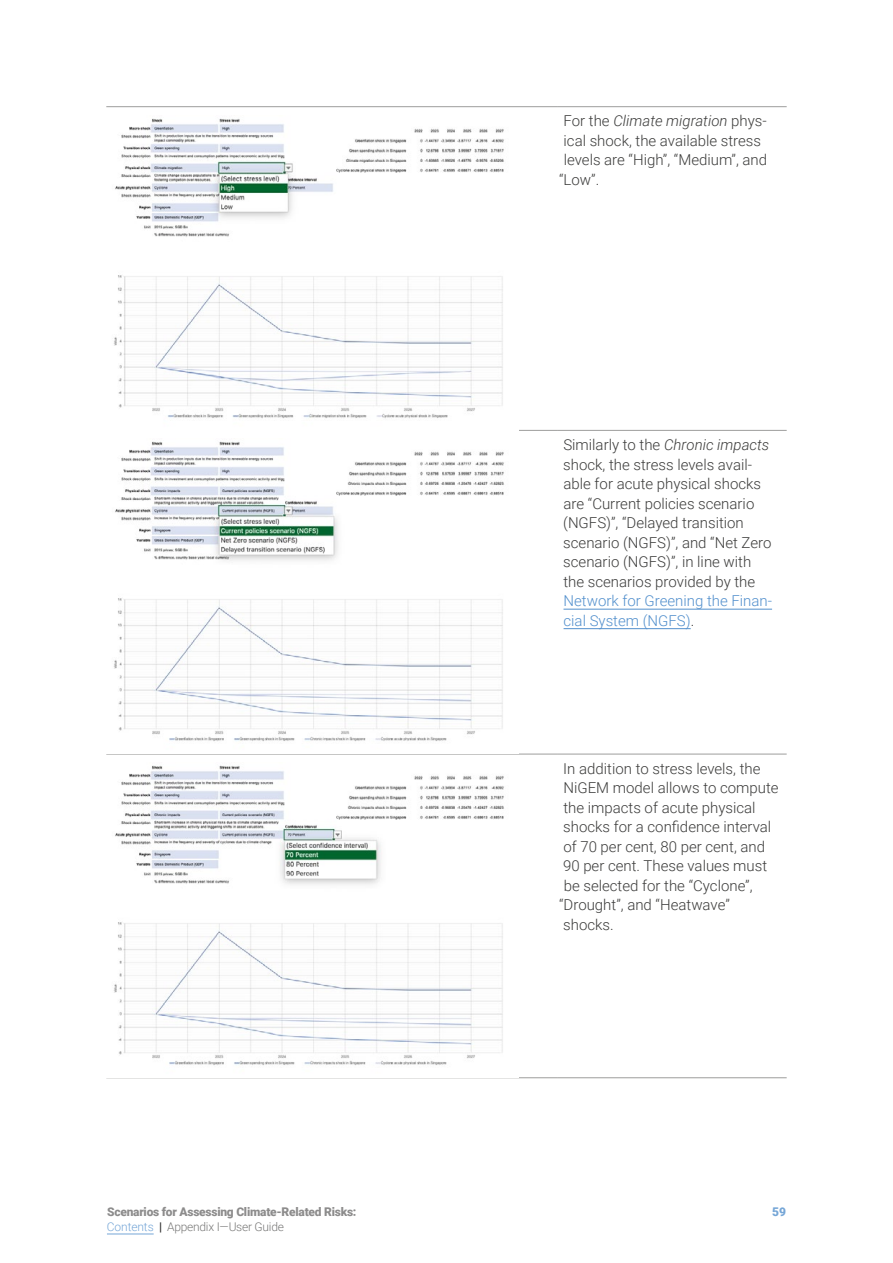
<style>
.page{position:relative;width:893px;height:1263px;background:#fff}
.page>*{position:absolute;margin:0;border:0;box-sizing:border-box;transform-origin:0 0}
.t1{font:300 15px/19.5px "Roboto";color:#3c3c3b}
.t2{font:300 15px/19.5px "Roboto";color:#5390cd}
.t3{font:italic 300 15px "Roboto";color:#3c3c3b}
.t4{font:900 12px "Roboto";letter-spacing:-.02em;color:#706f6f}
.t5{font:300 12px "Roboto";letter-spacing:-.02em;color:#575756}
.t6{font:900 12px "Roboto";color:#5390cd}
.s1{font-style:normal}
.s2{font-style:italic}
.s3{color:#3c3c3b}
.s4{color:#5390cd}
.s5{font-weight:700;color:#000}
</style>
<div class="page">
<hr style="left:107px;top:1234px;width:47px;height:1px;background:#5390cd">
<hr style="left:106px;top:106px;width:451px;height:1px;background:#9d9d9c">
<hr style="left:557px;top:106px;width:230px;height:1px;background:#9d9d9c">
<hr style="left:106px;top:430px;width:451px;height:1px;background:#9d9d9c">
<hr style="left:557px;top:430px;width:230px;height:1px;background:#9d9d9c">
<hr style="left:106px;top:754px;width:451px;height:1px;background:#9d9d9c">
<hr style="left:557px;top:754px;width:230px;height:1px;background:#9d9d9c">
<hr style="left:106px;top:1077px;width:451px;height:1px;background:#9d9d9c">
<hr style="left:557px;top:1077px;width:230px;height:1px;background:#9d9d9c">
<img style="left:114px;top:118px;width:390px;height:301px">
<img style="left:114px;top:441px;width:390px;height:301px">
<hr style="left:563px;top:609px;width:209px;height:1px;background:#5390cd">
<hr style="left:564px;top:628px;width:127px;height:1px;background:#5390cd">
<img style="left:114px;top:765px;width:390px;height:301px">
<p class="t3" style="left:563px;top:111px;width:205px"><span class="s1">For the</span> Climate migration <span class="s1">phys-</span></p>
<p class="t1" style="left:564px;top:130px;width:199px">ical shock, the available stress</p>
<p class="t1" style="left:564px;top:150px;width:205px">levels are “High”, “Medium”, and</p>
<p class="t1" style="left:559px;top:169px;width:42px">“Low”.</p>
<p class="t1" style="left:563px;top:434px;width:210px">Similarly to the <span class="s2">Chronic impacts </span>shock, the stress levels avail&shy;able for acute physical shocks are “Current policies scenario (NGFS)”, “Delayed transition scenario (NGFS)”, and “Net Zero scenario (NGFS)”, in line with the scenarios provided by the</p>
<p class="t2" style="left:563px;top:590px;width:210px">Network for Greening the Finan&shy;cial System (NGFS)<span class="s3">.</span></p>
<p class="t1" style="left:563px;top:758px;width:199px">In addition to stress levels, the</p>
<p class="t1" style="left:563px;top:778px;width:217px">NiGEM model allows to compute</p>
<p class="t1" style="left:563px;top:797px;width:194px">the impacts of acute physical</p>
<p class="t1" style="left:563px;top:817px;width:210px">shocks for a confidence interval</p>
<p class="t1" style="left:563px;top:836px;width:203px">of 70 per cent, 80 per cent, and</p>
<p class="t1" style="left:563px;top:856px;width:206px">90 per cent. These values must</p>
<p class="t1" style="left:564px;top:875px;width:190px">be selected for the “Cyclone”,</p>
<p class="t1" style="left:559px;top:895px;width:172px">“Drought”, and “Heatwave”</p>
<p class="t1" style="left:563px;top:914px;width:52px">shocks.</p>
<p class="t4" style="left:107px;top:1203px;width:251px">Scenarios for Assessing Climate-Related Risks:</p>
<p class="t6" style="left:772px;top:1203px;width:15px">59</p>
<p class="t5" style="left:107px;top:1218px;width:179px"><span class="s4">Contents</span> <span class="s5">|</span> Appendix I—User Guide</p>
</div>
